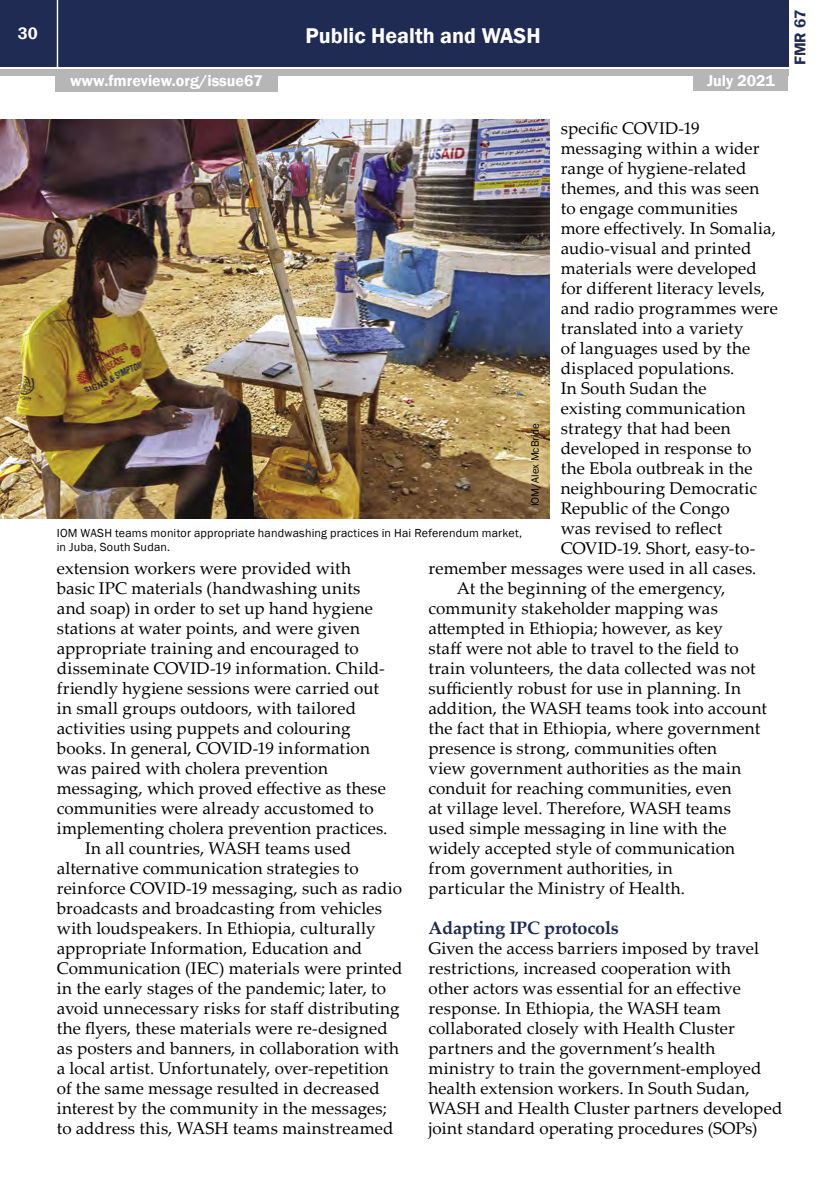
<style>
.page{position:relative;width:840px;height:1191px;background:#fff}
.page>*{position:absolute;margin:0;border:0;box-sizing:border-box;transform-origin:0 0}
.t1{font:600 22px "Franklin Gothic";color:#fff}
.t2{font:700 18px "Palatino Linotype";letter-spacing:-.01em;color:#202b53}
.t3{font:17px/20px "Palatino Linotype";letter-spacing:.01em;color:#000}
.t4{font:600 17px "Franklin Gothic";color:#fff}
.t5{font:600 16px "Franklin Gothic";color:#fff}
.t6{font:600 16px "Franklin Gothic";color:#202b53}
.t7{font:12px/14px "Franklin Gothic";letter-spacing:.015em;color:#000}
.t8{font:11px "Franklin Gothic";color:#000}
</style>
<div class="page">
<div style="left:0;top:0;width:787px;height:66px;background:#202b53"></div>
<div style="left:0;top:69px;width:787px;height:6px;background:#b6b6b6"></div>
<hr style="left:57px;top:0;width:1px;height:67px;background:#fff">
<div style="left:693px;top:73px;width:94px;height:18px;background:#b6b6b6"></div>
<div style="left:55px;top:74px;width:222px;height:18px;background:#b6b6b6"></div>
<img style="left:0;top:119px;width:549px;height:400px">
<p class="t4" style="left:18px;top:23px;width:21px">30</p>
<p class="t1" style="left:305px;top:22px;width:236px">Public Health and WASH</p>
<p class="t5" style="left:70px;top:71px;width:194px">www.fmreview.org/issue67</p>
<p class="t5" style="left:706px;top:71px;width:69px">July 2021</p>
<p class="t6" style="left:789px;top:65px;width:57px;rotate:-90deg">FMR 67</p>
<p class="t3" style="left:560px;top:117px;width:140px">specific COVID-19</p>
<p class="t3" style="left:560px;top:137px;width:200px">messaging within a wider</p>
<p class="t3" style="left:560px;top:157px;width:187px">range of hygiene-related</p>
<p class="t3" style="left:560px;top:177px;width:200px">themes, and this was seen</p>
<p class="t3" style="left:560px;top:197px;width:178px">to engage communities</p>
<p class="t3" style="left:560px;top:217px;width:216px">more effectively. In Somalia,</p>
<p class="t3" style="left:560px;top:237px;width:192px">audio-visual and printed</p>
<p class="t3" style="left:560px;top:257px;width:198px">materials were developed</p>
<p class="t3" style="left:560px;top:277px;width:206px">for different literacy levels,</p>
<p class="t3" style="left:560px;top:297px;width:219px">and radio programmes were</p>
<p class="t3" style="left:560px;top:317px;width:184px">translated into a variety</p>
<p class="t3" style="left:560px;top:337px;width:191px">of languages used by the</p>
<p class="t3" style="left:560px;top:357px;width:175px">displaced populations.</p>
<p class="t3" style="left:560px;top:377px;width:147px">In South Sudan the</p>
<p class="t3" style="left:560px;top:397px;width:186px">existing communication</p>
<p class="t3" style="left:560px;top:417px;width:171px">strategy that had been</p>
<p class="t3" style="left:560px;top:437px;width:192px">developed in response to</p>
<p class="t3" style="left:560px;top:457px;width:193px">the Ebola outbreak in the</p>
<p class="t3" style="left:560px;top:477px;width:198px">neighbouring Democratic</p>
<p class="t3" style="left:560px;top:497px;width:170px">Republic of the Congo</p>
<p class="t3" style="left:560px;top:517px;width:163px">was revised to reflect</p>
<p class="t3" style="left:560px;top:537px;width:196px">COVID-19. Short, easy-to-</p>
<p class="t3" style="left:428px;top:557px;width:329px">remember messages were used in all cases.</p>
<p class="t3" style="left:456px;top:577px;width:270px">At the beginning of the emergency,</p>
<p class="t3" style="left:428px;top:597px;width:291px">community stakeholder mapping was</p>
<p class="t3" style="left:428px;top:617px;width:296px">attempted in Ethiopia; however, as key</p>
<p class="t3" style="left:428px;top:637px;width:312px">staff were not able to travel to the field to</p>
<p class="t3" style="left:428px;top:657px;width:328px">train volunteers, the data collected was not</p>
<p class="t3" style="left:428px;top:677px;width:314px">sufficiently robust for use in planning. In</p>
<p class="t3" style="left:428px;top:697px;width:340px">addition, the WASH teams took into account</p>
<p class="t3" style="left:428px;top:717px;width:333px">the fact that in Ethiopia, where government</p>
<p class="t3" style="left:428px;top:737px;width:290px">presence is strong, communities often</p>
<p class="t3" style="left:428px;top:757px;width:314px">view government authorities as the main</p>
<p class="t3" style="left:428px;top:777px;width:305px">conduit for reaching communities, even</p>
<p class="t3" style="left:428px;top:797px;width:304px">at village level. Therefore, WASH teams</p>
<p class="t3" style="left:428px;top:817px;width:299px">used simple messaging in line with the</p>
<p class="t3" style="left:428px;top:837px;width:308px">widely accepted style of communication</p>
<p class="t3" style="left:428px;top:857px;width:246px">from government authorities, in</p>
<p class="t3" style="left:428px;top:877px;width:258px">particular the Ministry of Health.</p>
<p class="t2" style="left:428px;top:915px;width:192px">Adapting IPC protocols</p>
<p class="t3" style="left:428px;top:937px;width:355px">Given the access barriers imposed by travel restrictions, increased cooperation with<br>other actors was essential for an effective response. In Ethiopia, the WASH team collaborated closely with Health Cluster partners and the government’s health ministry to train the government-employed health extension workers. In South Sudan, WASH and Health Cluster partners developed joint standard operating procedures (SOPs)</p>
<p class="t8" style="left:528px;top:506px;width:85px;rotate:-90deg">IOM/Alex McBride</p>
<p class="t7" style="left:57px;top:526px;width:466px">IOM WASH teams monitor appropriate handwashing practices in Hai Referendum market, in Juba, South Sudan.</p>
<p class="t3" style="left:57px;top:557px;width:295px">extension workers were provided with</p>
<p class="t3" style="left:57px;top:577px;width:305px">basic IPC materials (handwashing units</p>
<p class="t3" style="left:57px;top:597px;width:317px">and soap) in order to set up hand hygiene</p>
<p class="t3" style="left:57px;top:617px;width:304px">stations at water points, and were given</p>
<p class="t3" style="left:57px;top:637px;width:303px">appropriate training and encouraged to</p>
<p class="t3" style="left:57px;top:657px;width:329px">disseminate COVID-19 information. Child-</p>
<p class="t3" style="left:57px;top:677px;width:324px">friendly hygiene sessions were carried out</p>
<p class="t3" style="left:57px;top:697px;width:301px">in small groups outdoors, with tailored</p>
<p class="t3" style="left:57px;top:717px;width:295px">activities using puppets and colouring</p>
<p class="t3" style="left:57px;top:737px;width:314px">books. In general, COVID-19 information</p>
<p class="t3" style="left:57px;top:757px;width:272px">was paired with cholera prevention</p>
<p class="t3" style="left:57px;top:777px;width:330px">messaging, which proved effective as these</p>
<p class="t3" style="left:57px;top:797px;width:318px">communities were already accustomed to</p>
<p class="t3" style="left:57px;top:817px;width:332px">implementing cholera prevention practices.</p>
<p class="t3" style="left:85px;top:837px;width:267px">In all countries, WASH teams used</p>
<p class="t3" style="left:57px;top:857px;width:303px">alternative communication strategies to</p>
<p class="t3" style="left:57px;top:877px;width:346px">reinforce COVID-19 messaging, such as radio</p>
<p class="t3" style="left:57px;top:897px;width:326px">broadcasts and broadcasting from vehicles</p>
<p class="t3" style="left:57px;top:917px;width:320px">with loudspeakers. In Ethiopia, culturally</p>
<p class="t3" style="left:57px;top:937px;width:307px">appropriate Information, Education and</p>
<p class="t3" style="left:57px;top:957px;width:347px">Communication (IEC) materials were printed</p>
<p class="t3" style="left:57px;top:977px;width:331px">in the early stages of the pandemic; later, to</p>
<p class="t3" style="left:57px;top:997px;width:344px">avoid unnecessary risks for staff distributing</p>
<p class="t3" style="left:57px;top:1017px;width:332px">the flyers, these materials were re-designed</p>
<p class="t3" style="left:57px;top:1037px;width:343px">as posters and banners, in collaboration with</p>
<p class="t3" style="left:57px;top:1057px;width:333px">a local artist. Unfortunately, over-repetition</p>
<p class="t3" style="left:57px;top:1077px;width:324px">of the same message resulted in decreased</p>
<p class="t3" style="left:57px;top:1097px;width:331px">interest by the community in the messages;</p>
<p class="t3" style="left:57px;top:1117px;width:338px">to address this, WASH teams mainstreamed</p>
</div>
